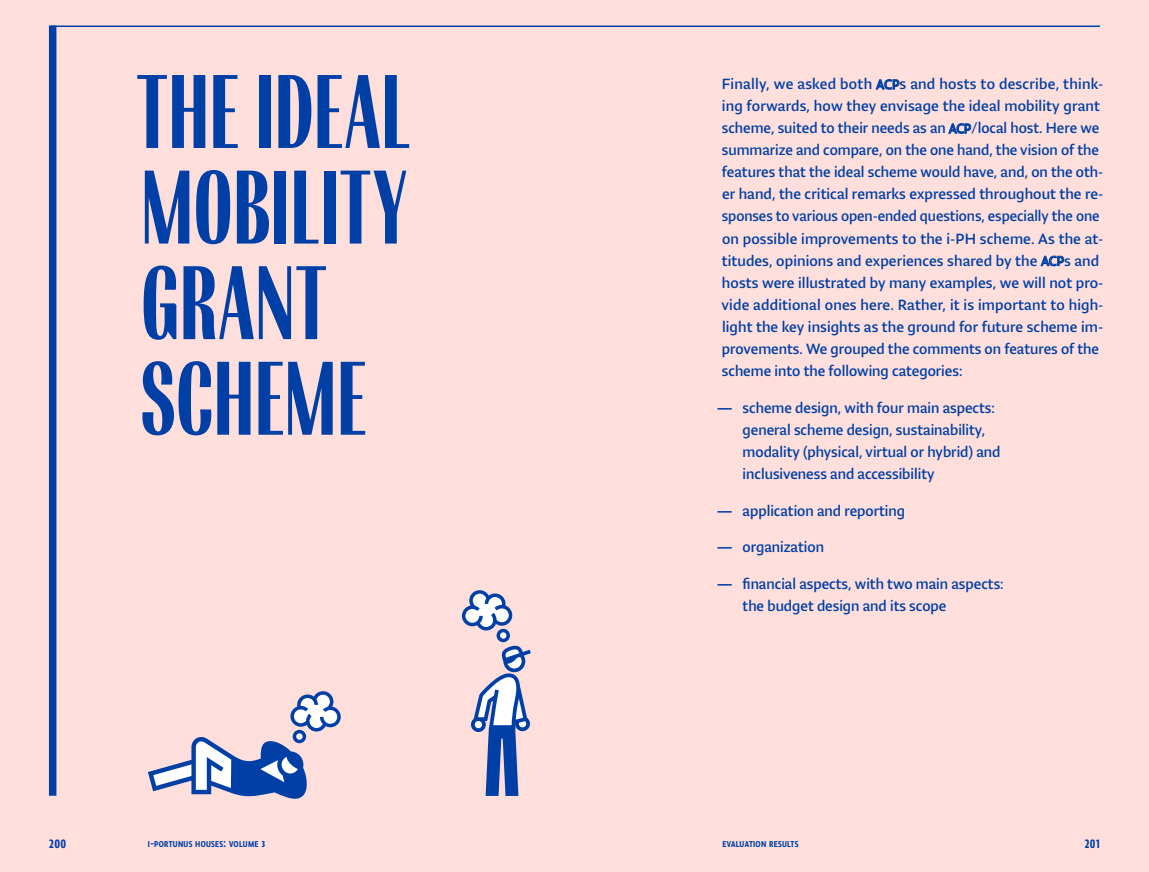
<style>
.page{position:relative;width:1149px;height:872px;background:#fff}
.page>*{position:absolute;margin:0;border:0;box-sizing:border-box;transform-origin:0 0}
.V1_GLAVNI_NASLOV_OTV{font:108px/95.6px "Francis Std Bld";letter-spacing:.005em;color:#0040a6}
.V1_-_TEKUĆI_TEKST{font:16.5px/22px "Lumin Sans Std";color:#0040a6}
.t1{font:500 13.5px "Lumin Sans Cond";letter-spacing:.025em;color:#0040a6}
.t2{font:500 9.45px "Lumin Sans Cond";letter-spacing:.03em;color:#0040a6}
.s1{font-size:15px}
.s2{font-family:"Lumin Sans";font-weight:700}
.s3{font-size:13.5px}
.s4{font-family:"Lumin Sans Cond Std Bld";font-weight:400;font-size:9.6px}
</style>
<div class="page">
<div style="left:0;top:0;width:1148px;height:872px;background:#ffdfdb"></div>
<svg style="left:462px;top:590px;width:69px;height:206px"></svg>
<svg style="left:148px;top:691px;width:192px;height:107px"></svg>
<hr style="left:51px;top:26px;width:1048px;height:1px;background:#0040a6">
<div style="left:49px;top:26px;width:7px;height:769px;background:#0040a6"></div>
<p class="V1_GLAVNI_NASLOV_OTV" style="left:136px;top:63px;width:275px">THE IDEAL<br>MOBILITY<br>GRANT<br>SCHEME</p>
<p class="V1_-_TEKUĆI_TEKST" style="left:721px;top:73px;width:383px">Finally, we asked both <span class="s1">ACP</span>s and hosts to describe, think&shy;ing forwards, how they envisage the ideal mobility grant scheme, suited to their needs as an <span class="s1">ACP</span>/local host. Here we summarize and compare, on the one hand, the vision of the features that the ideal scheme would have, and, on the oth&shy;er hand, the critical remarks expressed throughout the re&shy;sponses to various open-ended questions, especially the one on possible improvements to the i-PH scheme. As the at&shy;titudes, opinions and experiences shared by the <span class="s1">ACP</span>s and hosts were illustrated by many examples, we will not pro&shy;vide additional ones here. Rather, it is important to high&shy;light the key insights as the ground for future scheme im&shy;provements. We grouped the comments on features of the scheme into the following categories:</p>
<p class="V1_-_TEKUĆI_TEKST" style="left:742px;top:396px;width:259px;text-indent:-26px"><span class="s2">—</span> scheme design, with four main aspects: general scheme design, sustainability, modality (physical, virtual or hybrid) and</p>
<p class="V1_-_TEKUĆI_TEKST" style="left:742px;top:462px;width:193px">inclusiveness and accessibility</p>
<p class="V1_-_TEKUĆI_TEKST" style="left:716px;top:499px;width:190px"><span class="s2">—</span> application and reporting</p>
<p class="V1_-_TEKUĆI_TEKST" style="left:716px;top:536px;width:109px"><span class="s2">—</span> organization</p>
<p class="V1_-_TEKUĆI_TEKST" style="left:716px;top:573px;width:288px"><span class="s2">—</span> financial aspects, with two main aspects:</p>
<p class="V1_-_TEKUĆI_TEKST" style="left:742px;top:595px;width:205px">the budget design and its scope</p>
<p class="t1" style="left:49px;top:836px;width:18px">200</p>
<p class="t2" style="left:148px;top:838px;width:119px">I<span class="s3">-</span>PORTUNUS HOUSES<span class="s3">:</span> VOLUME <span class="s4">3</span></p>
<p class="t1" style="left:1084px;top:836px;width:16px">201</p>
<p class="t2" style="left:722px;top:838px;width:78px">EVALUATION RESULTS</p>
</div>
